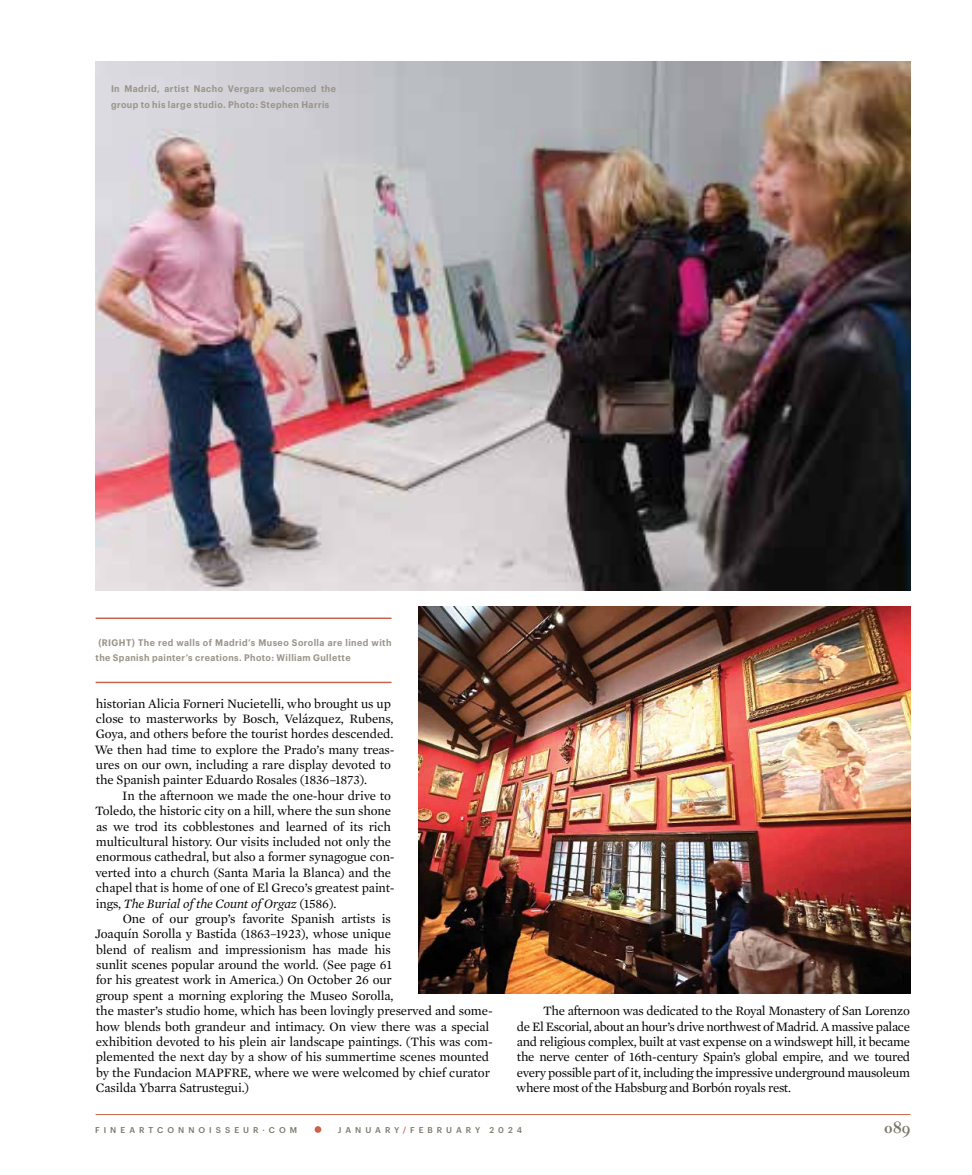
<style>
.page{position:relative;width:972px;height:1175px;background:#fff}
.page>*{position:absolute;margin:0;border:0;box-sizing:border-box;transform-origin:0 0}
.t1{font:700 16.5px "Caslon Classico";color:#7a7667}
.t2{font:13.05px/15.3px "Mercury Text G1";letter-spacing:-.01em;color:#000}
.t3{font:600 9.3px/15.3px "Graphik Narrow";letter-spacing:.045em;color:#9a9589}
.t4{font:500 8.25px "Graphik";letter-spacing:.485em;color:#7a7667}
.s1{font-style:italic}
.s2{color:#c9644a}
</style>
<div class="page">
<hr style="left:96px;top:1114px;width:814px;height:1px;background:#c9644a">
<svg style="left:315px;top:1126px;width:6px;height:6px"></svg>
<img style="left:96px;top:62px;width:814px;height:528px">
<img style="left:418px;top:606px;width:492px;height:388px">
<hr style="left:96px;top:617px;width:296px;height:2px;background:#c9644a">
<hr style="left:96px;top:681px;width:296px;height:2px;background:#c9644a">
<p class="t3" style="left:111px;top:81px;width:226px">In Madrid, artist Nacho Vergara welcomed the group to his large studio. Photo: Stephen Harris</p>
<p class="t3" style="left:96px;top:635px;width:297px;text-indent:3px">(RIGHT) The red walls of Madrid’s Museo Sorolla are lined with the Spanish painter’s creations. Photo: William Gullette</p>
<p class="t2" style="left:95px;top:695px;width:301px">historian Alicia Forneri Nucietelli, who brought us up close to masterworks by Bosch, Velázquez, Rubens, Goya, and others before the tourist hordes descended.<br>We then had time to explore the Prado’s many treas&shy;ures on our own, including a rare display devoted to the Spanish painter Eduardo Rosales (1836–1873).</p>
<p class="t2" style="left:95px;top:787px;width:301px;text-indent:27px">In the afternoon we made the one-hour drive to Toledo, the historic city on a hill, where the sun shone as we trod its cobblestones and learned of its rich multicultural history. Our visits included not only the enormous cathedral, but also a former synagogue con&shy;verted into a church (Santa Maria la Blanca) and the chapel that is home of one of El Greco’s greatest paint&shy;ings, <span class="s1">The Burial of the Count of Orgaz</span> (1586).</p>
<p class="t2" style="left:95px;top:910px;width:400px;text-indent:28px">One of our group’s favorite Spanish artists is<br>Joaquín Sorolla y Bastida (1863–1923), whose unique<br>blend of realism and impressionism has made his<br>sunlit scenes popular around the world. (See page 61<br>for his greatest work in America.) On October 26 our<br>group spent a morning exploring the Museo Sorolla,<br>the master’s studio home, which has been lovingly preserved and some&shy;how blends both grandeur and intimacy. On view there was a special exhibition devoted to his plein air landscape paintings. (This was com&shy;plemented the next day by a show of his summertime scenes mounted by the Fundacion MAPFRE, where we were welcomed by chief curator Casilda Ybarra Satrustegui.)</p>
<p class="t2" style="left:516px;top:1002px;width:396px;text-align:justify;text-indent:27px">The afternoon was dedicated to the Royal Monastery of San Lorenzo de El Escorial, about an hour’s drive northwest of Madrid. A massive palace and religious complex, built at vast expense on a windswept hill, it became the nerve center of 16th-century Spain’s global empire, and we toured every possible part of it, including the impressive underground mausoleum where most of the Habsburg and Borbón royals rest.</p>
<p class="t4" style="left:95px;top:1124px;width:204px">FINEARTCONNOISSEUR·COM</p>
<p class="t4" style="left:338px;top:1124px;width:185px">JANUARY<span class="s2">/</span>FEBRUARY 2024</p>
<p class="t1" style="left:884px;top:1117px;width:28px">089</p>
</div>
